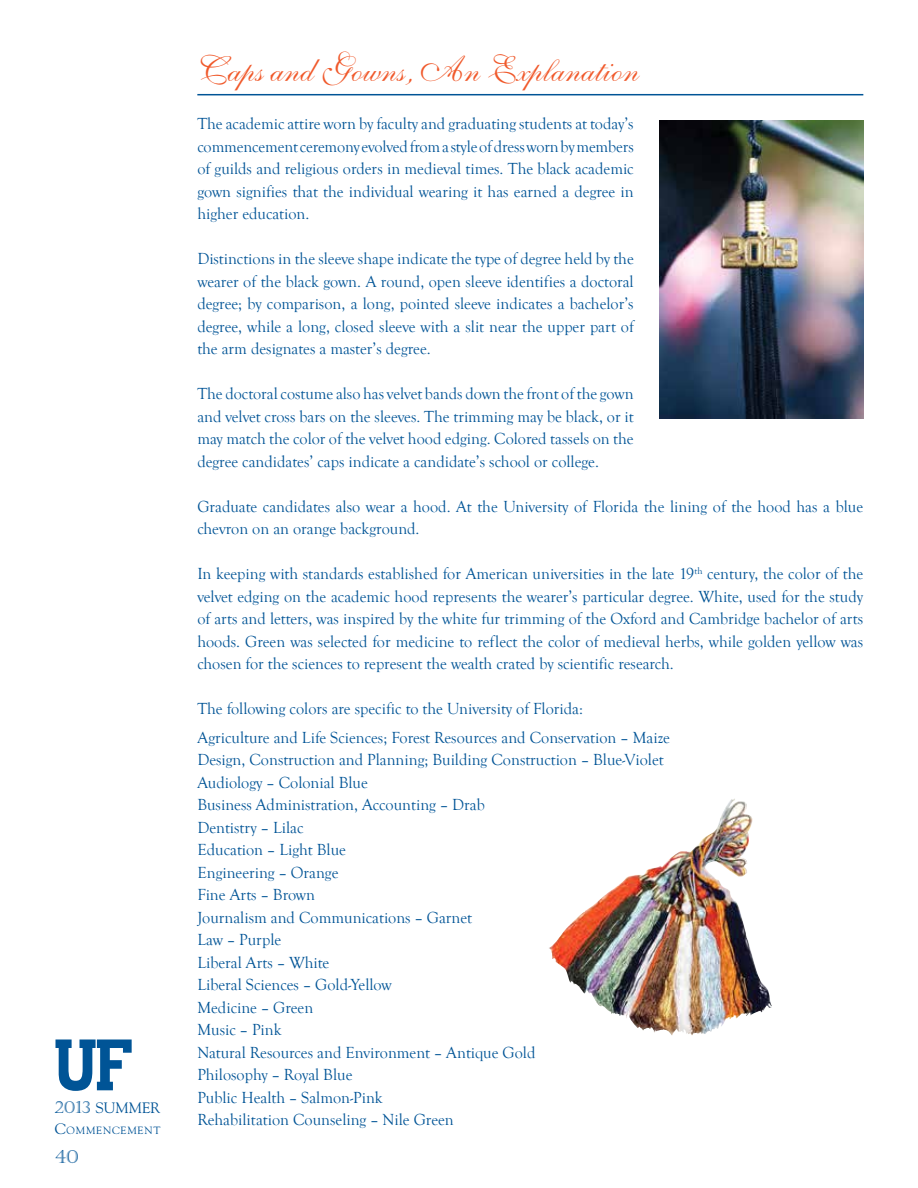
<style>
.page{position:relative;width:918px;height:1188px;background:#fff}
.page>*{position:absolute;margin:0;border:0;box-sizing:border-box;transform-origin:0 0}
.t1{font:36px "Shelley Volante Script";color:#f0592b}
.t2{font:18px "Castellar";color:#005496}
.t3{font:16.5px/22.5px "Goudy Old Style T";color:#005496;text-align:justify}
.t4{font:15px "Goudy";color:#005496}
.t5{font:10.5px "Goudy";letter-spacing:.07em;color:#005496}
.s1{font-family:"Castellar";font-size:16.5px}
.s2{font-size:15px}
</style>
<div class="page">
<svg style="left:56px;top:1040px;width:76px;height:51px"></svg>
<hr style="left:197px;top:94px;width:666px;height:1px;background:#005496">
<img style="left:549px;top:798px;width:223px;height:237px">
<img style="left:660px;top:121px;width:203px;height:297px">
<p class="t4" style="left:55px;top:1099px;width:107px"><span class="s1">2013</span> SUMMER</p>
<p class="t5" style="left:55px;top:1124px;width:107px"><span class="s2">C</span>OMMENCEMENT</p>
<p class="t2" style="left:55px;top:1147px;width:25px">40</p>
<h1 class="t1" style="left:197px;top:49px;width:443px">Caps and Gowns, An Explanation</h1>
<p class="t3" style="left:197px;top:113px;width:438px">The academic attire worn by faculty and graduating students at today’s commencement ceremony evolved from a style of dress worn by members of guilds and religious orders in medieval times. The black academic gown signifies that the individual wearing it has earned a degree in higher education.</p>
<p class="t3" style="left:197px;top:248px;width:438px">Distinctions in the sleeve shape indicate the type of degree held by the wearer of the black gown. A round, open sleeve identifies a doctoral degree; by comparison, a long, pointed sleeve indicates a bachelor’s degree, while a long, closed sleeve with a slit near the upper part of the arm designates a master’s degree.</p>
<p class="t3" style="left:197px;top:383px;width:438px">The doctoral costume also has velvet bands down the front of the gown and velvet cross bars on the sleeves. The trimming may be black, or it may match the color of the velvet hood edging. Colored tassels on the degree candidates’ caps indicate a candidate’s school or college.</p>
<p class="t3" style="left:197px;top:495px;width:667px">Graduate candidates also wear a hood. At the University of Florida the lining of the hood has a blue chevron on an orange background.</p>
<p class="t3" style="left:197px;top:563px;width:667px">In keeping with standards established for American universities in the late 19<sup>th</sup> century, the color of the velvet edging on the academic hood represents the wearer’s particular degree. White, used for the study of arts and letters, was inspired by the white fur trimming of the Oxford and Cambridge bachelor of arts hoods. Green was selected for medicine to reflect the color of medieval herbs, while golden yellow was chosen for the sciences to represent the wealth crated by scientific research.</p>
<p class="t3" style="left:197px;top:695px;width:474px;line-height:28.5px">The following colors are specific to the University of Florida:<br>Agriculture and Life Sciences; Forest Resources and Conservation – Maize</p>
<p class="t3" style="left:197px;top:749px;width:468px;text-align:left">Design, Construction and Planning; Building Construction – Blue-Violet<br>Audiology – Colonial Blue<br>Business Administration, Accounting – Drab<br>Dentistry – Lilac<br>Education – Light Blue<br>Engineering – Orange<br>Fine Arts – Brown<br>Journalism and Communications – Garnet<br>Law – Purple<br>Liberal Arts – White<br>Liberal Sciences – Gold-Yellow<br>Medicine – Green<br>Music – Pink<br>Natural Resources and Environment – Antique Gold<br>Philosophy – Royal Blue<br>Public Health – Salmon-Pink<br>Rehabilitation Counseling – Nile Green</p>
</div>
